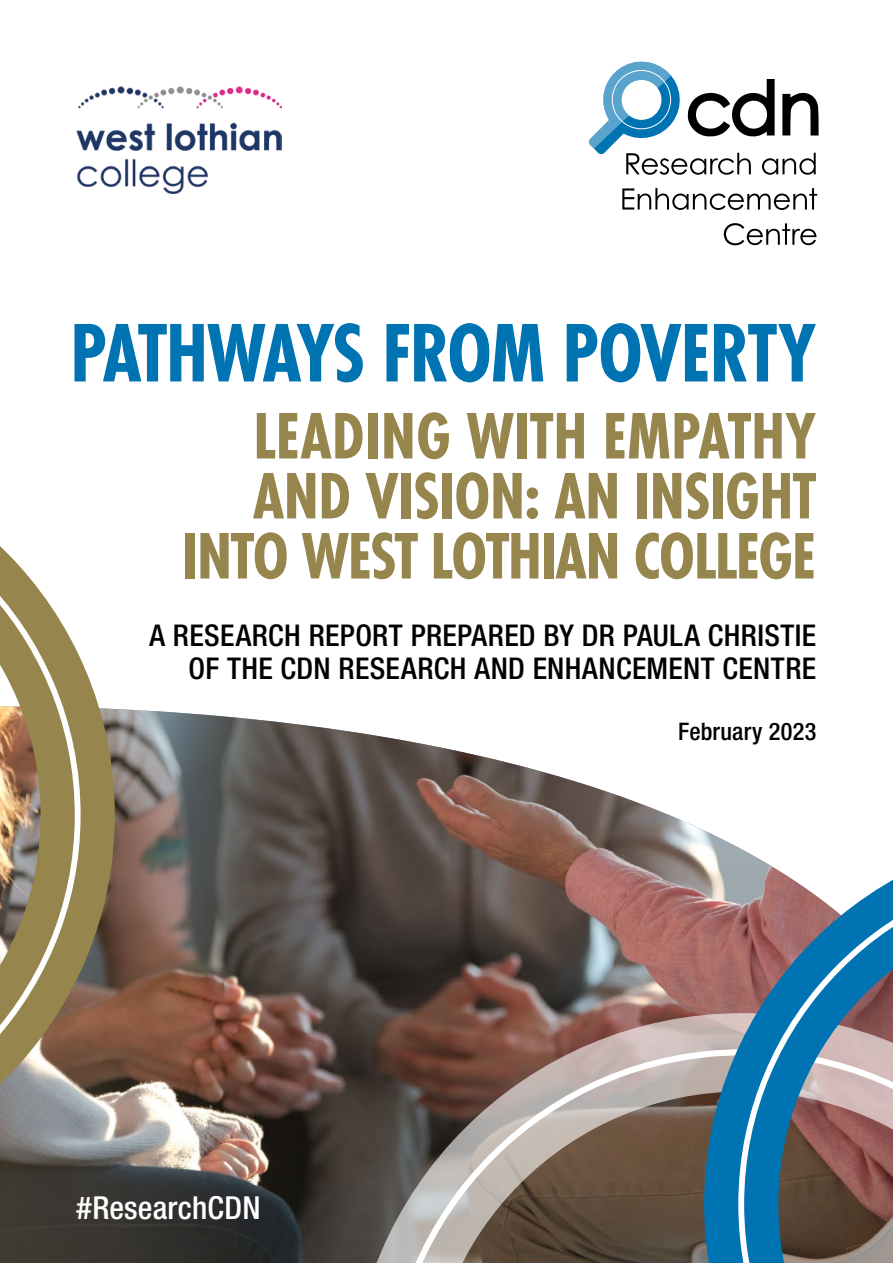
<style>
.page{position:relative;width:893px;height:1263px;background:#fff}
.page>*{position:absolute;margin:0;border:0;box-sizing:border-box;transform-origin:0 0}
.t1{font:700 86.25px "Futura PT Cond";letter-spacing:-.02em;color:#0073b3}
.t2{font:700 68.25px/60px "Futura PT Cond";letter-spacing:-.015em;color:#96864d;text-align:right}
.t3{font:500 condensed 31.65px "Helvetica Neue LT Std";letter-spacing:.005em;color:#fff}
.t4{font:500 condensed 30px/33px "Helvetica Neue LT Std";letter-spacing:.015em;color:#000;text-align:right}
.t5{font:500 condensed 24.15px "Helvetica Neue LT Std";letter-spacing:.01em;color:#000}
</style>
<div class="page">
<img style="left:0;top:709px;width:705px;height:554px">
<svg style="left:350px;top:1013px;width:354px;height:250px;background:#715850"></svg>
<svg style="left:386px;top:1049px;width:318px;height:214px;background:#85766c"></svg>
<svg style="left:724px;top:223px;width:92px;height:22px"></svg>
<svg style="left:622px;top:188px;width:195px;height:22px"></svg>
<svg style="left:589px;top:61px;width:230px;height:114px"></svg>
<svg style="left:704px;top:831px;width:66px;height:432px;background:#788fa2"></svg>
<svg style="left:738px;top:865px;width:155px;height:398px;background:#697c90"></svg>
<svg style="left:0;top:660px;width:115px;height:528px;background:#82745c"></svg>
<svg style="left:0;top:546px;width:81px;height:608px;background:#a69877"></svg>
<img style="left:77px;top:87px;width:204px;height:107px">
<h1 class="t1" style="left:70px;top:303px;width:747px">PATHWAYS FROM POVERTY</h1>
<h2 class="t2" style="left:182px;top:406px;width:635px">LEADING WITH EMPATHY<br>AND VISION: AN INSIGHT<br>INTO WEST LOTHIAN COLLEGE</h2>
<p class="t4" style="left:150px;top:618px;width:668px">A RESEARCH REPORT PREPARED BY DR PAULA CHRISTIE<br>OF THE CDN RESEARCH AND ENHANCEMENT CENTRE</p>
<p class="t3" style="left:77px;top:1188px;width:186px">#ResearchCDN</p>
<p class="t5" style="left:678px;top:717px;width:140px">February 2023</p>
</div>
